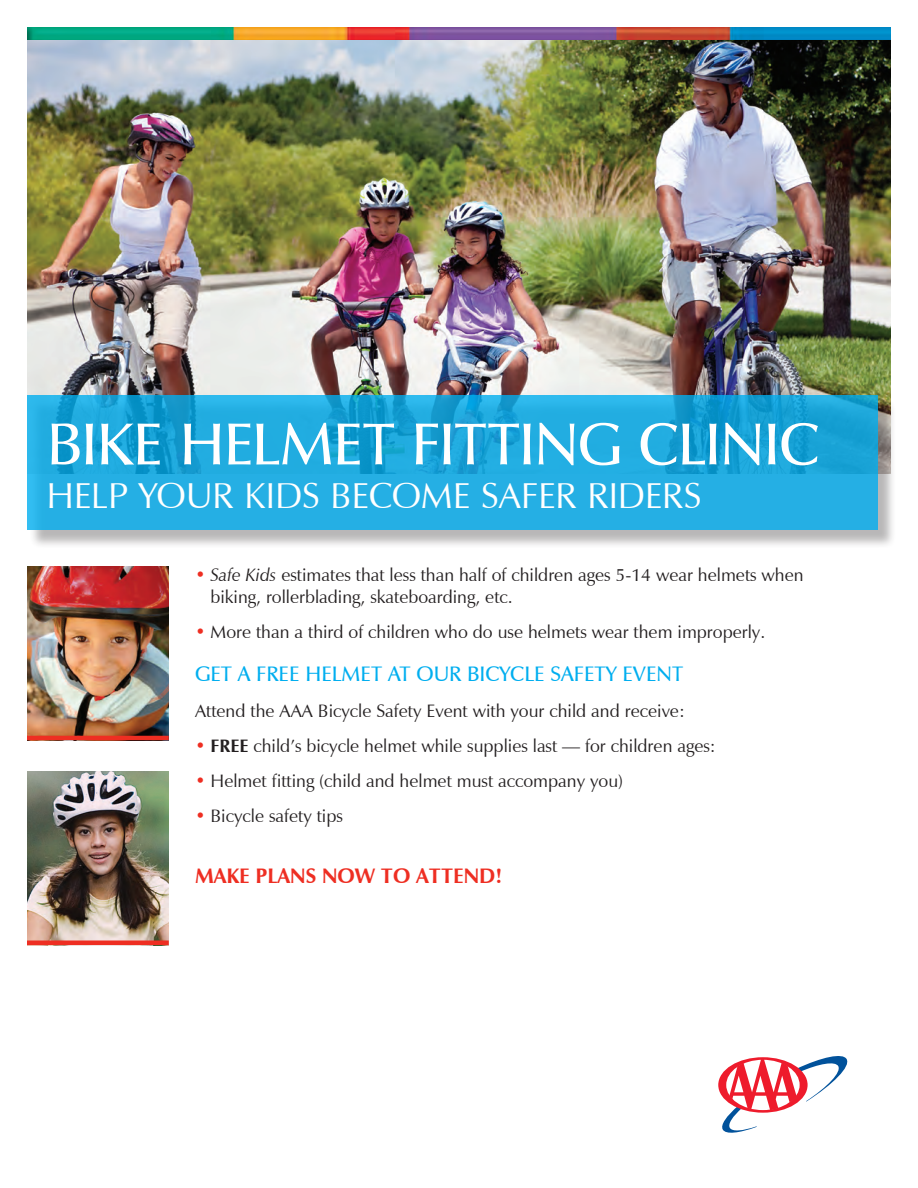
<style>
.page{position:relative;width:918px;height:1188px;background:#fff}
.page>*{position:absolute;margin:0;border:0;box-sizing:border-box;transform-origin:0 0}
.t1{font:600 60px "Zapf Humanist 601 BT";color:#fff}
.t2{font:36px "Zapf Humanist 601 BT";letter-spacing:-.01em;color:#fff}
.t3{font:600 21px "Zapf Humanist 601 BT";color:#00aeef}
.t4{font:700 21px "Zapf Humanist 601 BT";color:#ee2e22}
.t5{font:18px/21.6px "Zapf Humanist 601 BT";color:#231f20}
.s1{color:#ee2e22}
.s2{font-style:italic}
.s3{font-weight:700}
</style>
<div class="page">
<img style="left:27px;top:771px;width:142px;height:170px">
<img style="left:27px;top:566px;width:142px;height:170px">
<img style="left:27px;top:40px;width:864px;height:357px">
<div style="left:29px;top:397px;width:867px;height:152px;background:#231f20;opacity:.32"></div>
<svg style="left:27px;top:395px;width:851px;height:135px;background:#1fa9de"></svg>
<svg style="left:718px;top:1056px;width:129px;height:77px"></svg>
<img style="left:27px;top:27px;width:864px;height:13px">
<hr style="left:27px;top:941px;width:142px;height:4px;background:#ee2e22">
<hr style="left:27px;top:736px;width:142px;height:4px;background:#ee2e22">
<h1 class="t1" style="left:47px;top:407px;width:169px">BIKEHELMET</h1>
<h1 class="t1" style="left:411px;top:407px;width:28px">FITTIN</h1>
<h1 class="t1" style="left:578px;top:407px;width:92px">G CLINIC</h1>
<h2 class="t2" style="left:47px;top:473px;width:656px">HELP YOUR KIDS BECOME SAFER RIDERS</h2>
<p class="t5" style="left:211px;top:564px;width:595px;text-indent:-16px"><span class="s1">•</span> <span class="s2">Safe Kids</span> estimates that less than half of children ages 5-14 wear helmets when biking, rollerblading, skateboarding, etc.</p>
<p class="t5" style="left:195px;top:621px;width:572px"><span class="s1">•</span> More than a third of children who do use helmets wear them improperly.</p>
<p class="t3" style="left:195px;top:661px;width:490px">GET A FREE HELMET AT OUR BICYCLE SAFETY EVENT</p>
<p class="t5" style="left:195px;top:700px;width:491px">Attend the AAA Bicycle Safety Event with your child and receive:</p>
<p class="t5" style="left:195px;top:735px;width:522px"><span class="s1">•</span> <span class="s3">FREE</span> child’s bicycle helmet while supplies last — for children ages:</p>
<p class="t5" style="left:195px;top:770px;width:430px"><span class="s1">•</span> Helmet fitting (child and helmet must accompany you)</p>
<p class="t5" style="left:195px;top:805px;width:149px"><span class="s1">•</span> Bicycle safety tips</p>
<p class="t4" style="left:195px;top:863px;width:309px">MAKE PLANS NOW TO ATTEND!</p>
</div>
